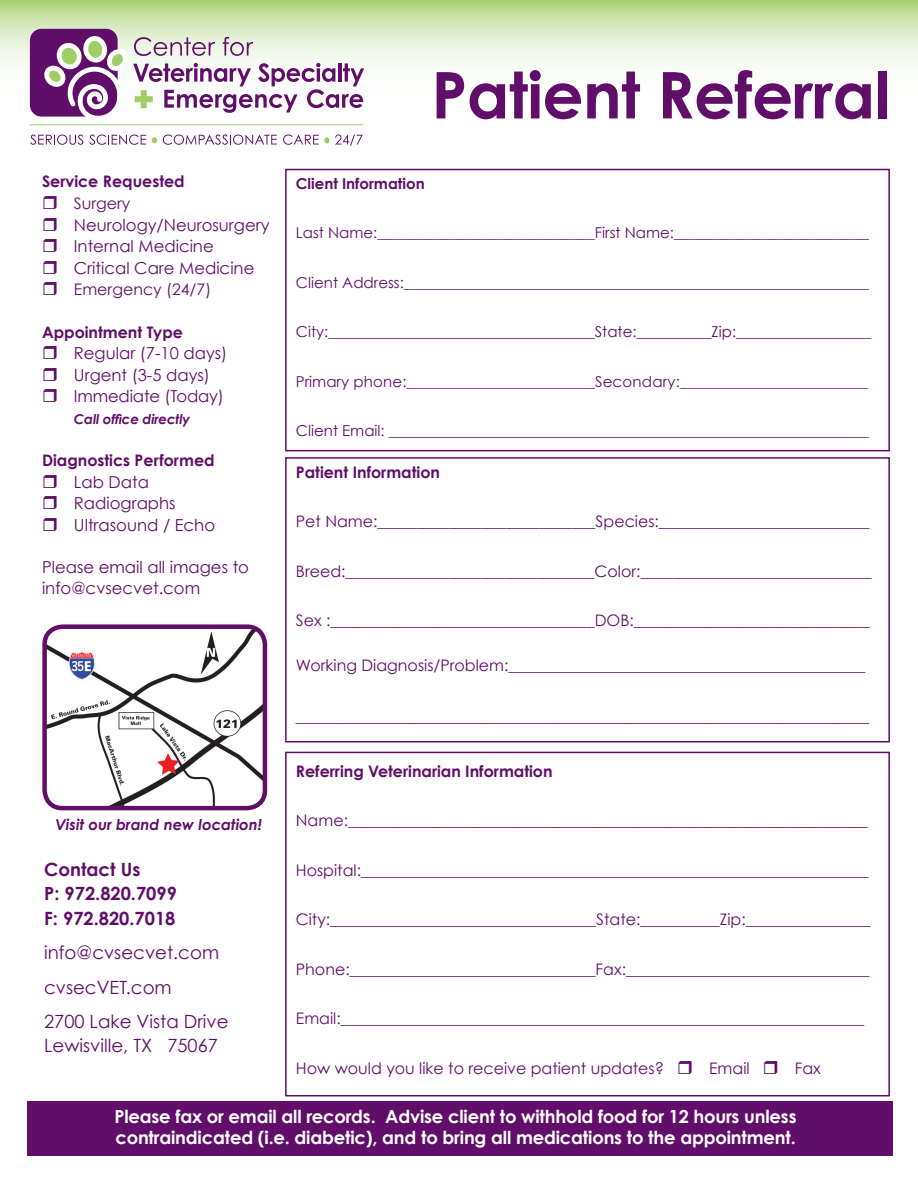
<style>
.page{position:relative;width:918px;height:1188px;background:#fff}
.page>*{position:absolute;margin:0;border:0;box-sizing:border-box;transform-origin:0 0}
.t1{font:700 64.5px "Century Gothic";letter-spacing:-.01em;color:#600e69}
.t2{font:18.3px "Century Gothic";color:#600e69}
.t3{font:700 18.3px "Century Gothic";color:#600e69}
.t4{font:700 18px/21.1px "Century Gothic";letter-spacing:-.01em;color:#fff}
.t5{font:16.5px/21.1px "Century Gothic";color:#600e69}
.t6{font:15.9px "Century Gothic";color:#600e69}
.t7{font:700 15.9px "Century Gothic";color:#600e69}
.t8{font:15px "Century Gothic";color:#600e69}
.t9{font:italic 700 15px "Century Gothic";color:#600e69}
.t10{font:700 15px "Century Gothic";color:#600e69}
.t11{font:italic 700 13.5px "Century Gothic";letter-spacing:-.01em;color:#600e69}
</style>
<div class="page">
<div style="left:27px;top:1102px;width:865px;height:54px;background:#600e69"></div>
<svg style="left:0;top:0;width:918px;height:145px"></svg>
<div style="left:285px;top:169px;width:605px;height:282px;border:2px solid #600e69"></div>
<div style="left:30px;top:29px;width:88px;height:88px;background:#600e69;border-radius:12px"></div>
<svg style="left:39px;top:32px;width:325px;height:89px"></svg>
<svg style="left:30px;top:135px;width:53px;height:10px"></svg>
<svg style="left:89px;top:135px;width:57px;height:10px"></svg>
<svg style="left:152px;top:137px;width:5px;height:6px"></svg>
<svg style="left:163px;top:135px;width:114px;height:10px"></svg>
<svg style="left:283px;top:135px;width:80px;height:11px"></svg>
<hr style="left:29px;top:125px;width:334px;height:1px;background:#9fce66">
<div style="left:285px;top:457px;width:605px;height:285px;border:2px solid #600e69"></div>
<div style="left:285px;top:752px;width:605px;height:344px;border:2px solid #600e69"></div>
<img style="left:47px;top:629px;width:218px;height:179px">
<div style="left:42px;top:624px;width:225px;height:186px;border:4px solid #600e69;border-radius:18px"></div>
<p class="t7" style="left:42px;top:172px;width:144px">Service Requested</p>
<p class="t6" style="left:74px;top:194px;width:58px">Surgery</p>
<p class="t5" style="left:74px;top:214px;width:197px">Neurology/Neurosurgery</p>
<p class="t5" style="left:74px;top:235px;width:141px">Internal Medicine</p>
<p class="t5" style="left:74px;top:257px;width:182px">Critical Care Medicine</p>
<p class="t6" style="left:74px;top:280px;width:139px">Emergency (24/7)</p>
<p class="t7" style="left:42px;top:322px;width:142px">Appointment Type</p>
<p class="t5" style="left:74px;top:343px;width:155px">Regular (7-10 days)</p>
<p class="t5" style="left:74px;top:364px;width:138px">Urgent (3-5 days)</p>
<p class="t5" style="left:74px;top:386px;width:152px">Immediate (Today)</p>
<p class="t11" style="left:74px;top:410px;width:118px">Call office directly</p>
<p class="t7" style="left:42px;top:450px;width:174px">Diagnostics Performed</p>
<p class="t5" style="left:74px;top:471px;width:77px">Lab Data</p>
<p class="t5" style="left:74px;top:492px;width:103px">Radiographs</p>
<p class="t5" style="left:74px;top:514px;width:143px">Ultrasound / Echo</p>
<p class="t5" style="left:42px;top:556px;width:209px">Please email all images to info@cvsecvet.com</p>
<p class="t1" style="left:431px;top:54px;width:460px">Patient Referral</p>
<p class="t10" style="left:296px;top:174px;width:130px">Client Information</p>
<p class="t8" style="left:296px;top:224px;width:575px">Last Name:_____________________________First Name:__________________________</p>
<p class="t8" style="left:296px;top:273px;width:574px">Client Address:______________________________________________________________</p>
<p class="t8" style="left:296px;top:323px;width:577px">City:____________________________________State:__________Zip:__________________</p>
<p class="t8" style="left:296px;top:372px;width:574px">Primary phone:_________________________Secondary:_________________________</p>
<p class="t8" style="left:296px;top:422px;width:575px">Client Email: ________________________________________________________________</p>
<p class="t7" style="left:296px;top:462px;width:146px">Patient Information</p>
<p class="t6" style="left:296px;top:512px;width:575px">Pet Name:___________________________Species:___________________________</p>
<p class="t6" style="left:296px;top:561px;width:577px">Breed:_______________________________Color:_____________________________</p>
<p class="t6" style="left:296px;top:611px;width:575px">Sex :_________________________________DOB:______________________________</p>
<p class="t6" style="left:296px;top:656px;width:571px">Working Diagnosis/Problem:_____________________________________________</p>
<p class="t6" style="left:296px;top:707px;width:575px">________________________________________________________________________</p>
<p class="t7" style="left:296px;top:761px;width:258px">Referring Veterinarian Information</p>
<p class="t6" style="left:296px;top:811px;width:573px">Name:__________________________________________________________________</p>
<p class="t6" style="left:296px;top:860px;width:574px">Hospital:________________________________________________________________</p>
<p class="t6" style="left:296px;top:910px;width:576px">City:_________________________________State:__________Zip:________________</p>
<p class="t6" style="left:296px;top:959px;width:575px">Phone:_______________________________Fax:_______________________________</p>
<p class="t6" style="left:296px;top:1009px;width:570px">Email:__________________________________________________________________</p>
<p class="t6" style="left:296px;top:1058px;width:370px">How would you like to receive patient updates?</p>
<p class="t6" style="left:709px;top:1058px;width:42px">Email</p>
<p class="t6" style="left:795px;top:1058px;width:28px">Fax</p>
<p class="t4" style="left:115px;top:1106px;width:684px">Please fax or email all records. Advise client to withhold food for 12 hours unless contraindicated (i.e. diabetic), and to bring all medications to the appointment.</p>
<p class="t9" style="left:56px;top:815px;width:208px">Visit our brand new location!</p>
<p class="t3" style="left:44px;top:858px;width:98px">Contact Us</p>
<p class="t3" style="left:44px;top:882px;width:134px">P: 972.820.7099</p>
<p class="t3" style="left:44px;top:906px;width:133px">F: 972.820.7018</p>
<p class="t2" style="left:44px;top:941px;width:176px">info@cvsecvet.com</p>
<p class="t2" style="left:44px;top:976px;width:129px">cvsecVET.com</p>
<p class="t2" style="left:44px;top:1010px;width:186px">2700 Lake Vista Drive</p>
<p class="t2" style="left:44px;top:1035px;width:175px">Lewisville, TX 75067</p>
</div>
